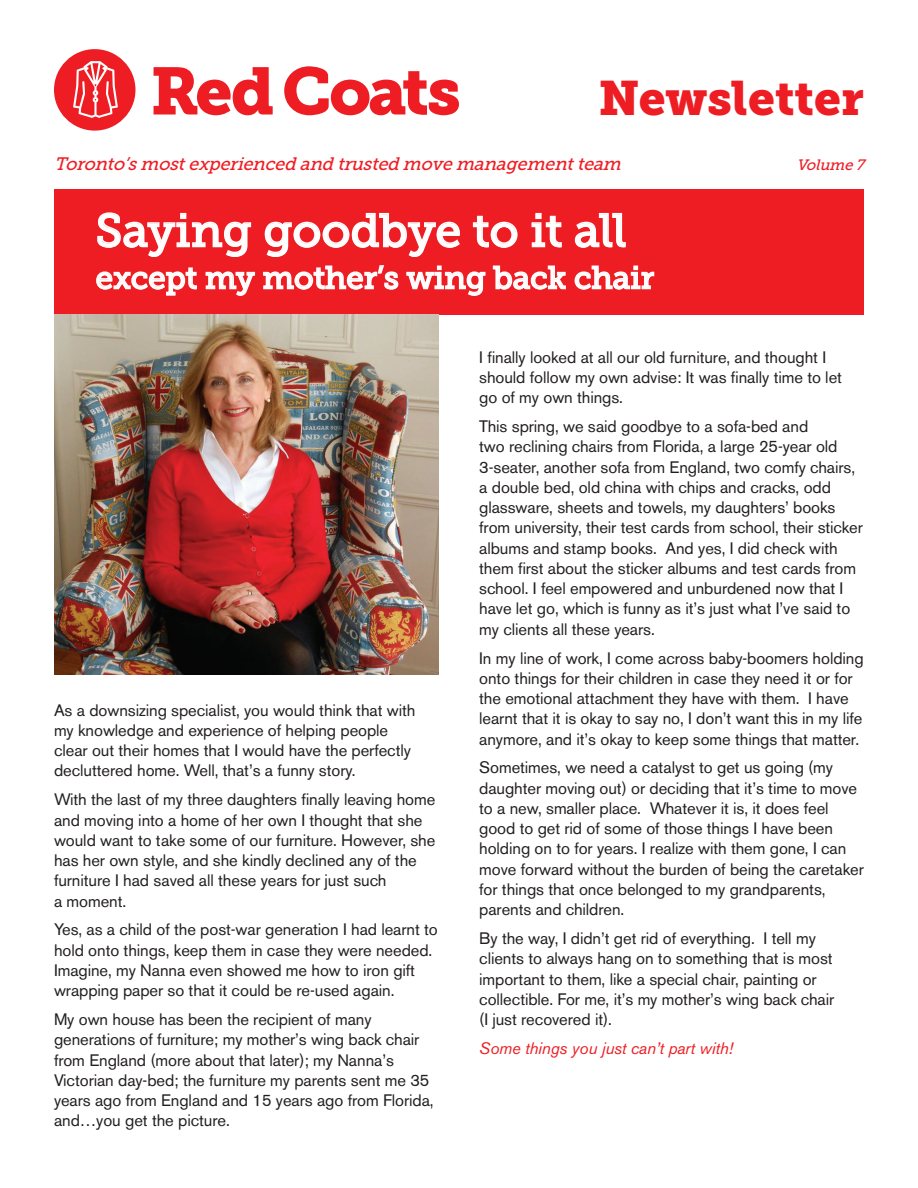
<style>
.page{position:relative;width:918px;height:1188px;background:#fff}
.page>*{position:absolute;margin:0;border:0;box-sizing:border-box;transform-origin:0 0}
.t1{font:48px "Museo Slab 900";color:#ee1d23}
.t2{font:46.5px "Museo Slab 500";color:#fff}
.t3{font:31.5px "Museo Slab 500";color:#fff}
.t4{font:italic 18px "Museo Slab 500";color:#ee1d23}
.t5{font:16.5px/20.2px "Akzidenz Grotesk BE";letter-spacing:-.005em;color:#231f20}
.t6{font:italic 16.5px "Akzidenz Grotesk BE";letter-spacing:-.01em;color:#ee1d23}
.t7{font:italic 15px "Museo Slab 500";color:#ee1d23}
</style>
<div class="page">
<svg style="left:154px;top:67px;width:119px;height:48px"></svg>
<svg style="left:284px;top:66px;width:175px;height:49px"></svg>
<svg style="left:54px;top:49px;width:81px;height:82px"></svg>
<div style="left:54px;top:189px;width:810px;height:126px;background:#ee1d23"></div>
<svg style="left:574px;top:212px;width:52px;height:36px"></svg>
<svg style="left:96px;top:212px;width:160px;height:84px"></svg>
<svg style="left:263px;top:212px;width:303px;height:84px"></svg>
<svg style="left:574px;top:265px;width:81px;height:25px"></svg>
<img style="left:54px;top:315px;width:385px;height:360px">
<h1 class="t1" style="left:599px;top:70px;width:267px">Newsletter</h1>
<p class="t4" style="left:54px;top:154px;width:574px">Toronto’smostexperienced and trusted movemanagementteam</p>
<p class="t7" style="left:796px;top:156px;width:74px">Volume7</p>
<h2 class="t2" style="left:96px;top:205px;width:532px">Saying goodbye to it all</h2>
<h3 class="t3" style="left:96px;top:260px;width:560px">except my mother’s wing back chair</h3>
<p class="t5" style="left:54px;top:700px;width:363px">As a downsizing specialist, you would think that with my knowledge and experience of helping people clear out their homes that I would have the perfectly decluttered home. Well, that’s a funny story.</p>
<p class="t5" style="left:54px;top:790px;width:383px">With the last of my three daughters finally leaving home and moving into a home of her own I thought that she would want to take some of our furniture. However, she has her own style, and she kindly declined any of the furniture I had saved all these years for just such<br>a moment.</p>
<p class="t5" style="left:54px;top:920px;width:385px">Yes, as a child of the post-war generation I had learnt to hold onto things, keep them in case they were needed.<br>Imagine, my Nanna even showed me how to iron gift wrapping paper so that it could be re-used again.</p>
<p class="t5" style="left:54px;top:1009px;width:381px">My own house has been the recipient of many generations of furniture; my mother’s wing back chair from England (more about that later); my Nanna’s Victorian day-bed; the furniture my parents sent me 35 years ago from England and 15 years ago from Florida, and…you get the picture.</p>
<p class="t5" style="left:479px;top:347px;width:364px">I finally looked at all our old furniture, and thought I should follow my own advise: It was finally time to let go of my own things.</p>
<p class="t5" style="left:479px;top:416px;width:385px">This spring, we said goodbye to a sofa-bed and<br>two reclining chairs from Florida, a large 25-year old 3-seater, another sofa from England, two comfy chairs, a double bed, old china with chips and cracks, odd glassware, sheets and towels, my daughters’ books from university, their test cards from school, their sticker albums and stamp books. And yes, I did check with them first about the sticker albums and test cards from school. I feel empowered and unburdened now that I have let go, which is funny as it’s just what I’ve said to my clients all these years.</p>
<p class="t5" style="left:479px;top:648px;width:386px">In my line of work, I come across baby-boomers holding onto things for their children in case they need it or for the emotional attachment they have with them. I have learnt that it is okay to say no, I don’t want this in my life anymore, and it’s okay to keep some things that matter.</p>
<p class="t5" style="left:479px;top:758px;width:386px">Sometimes, we need a catalyst to get us going (my daughter moving out) or deciding that it’s time to move to a new, smaller place. Whatever it is, it does feel good to get rid of some of those things I have been holding on to for years. I realize with them gone, I can move forward without the burden of being the caretaker for things that once belonged to my grandparents, parents and children.</p>
<p class="t5" style="left:479px;top:928px;width:357px">By the way, I didn’t get rid of everything. I tell my clients to always hang on to something that is most important to them, like a special chair, painting or collectible. For me, it’s my mother’s wing back chair (I just recovered it).</p>
<p class="t6" style="left:479px;top:1038px;width:255px">Some things you just can’t part with!</p>
</div>
